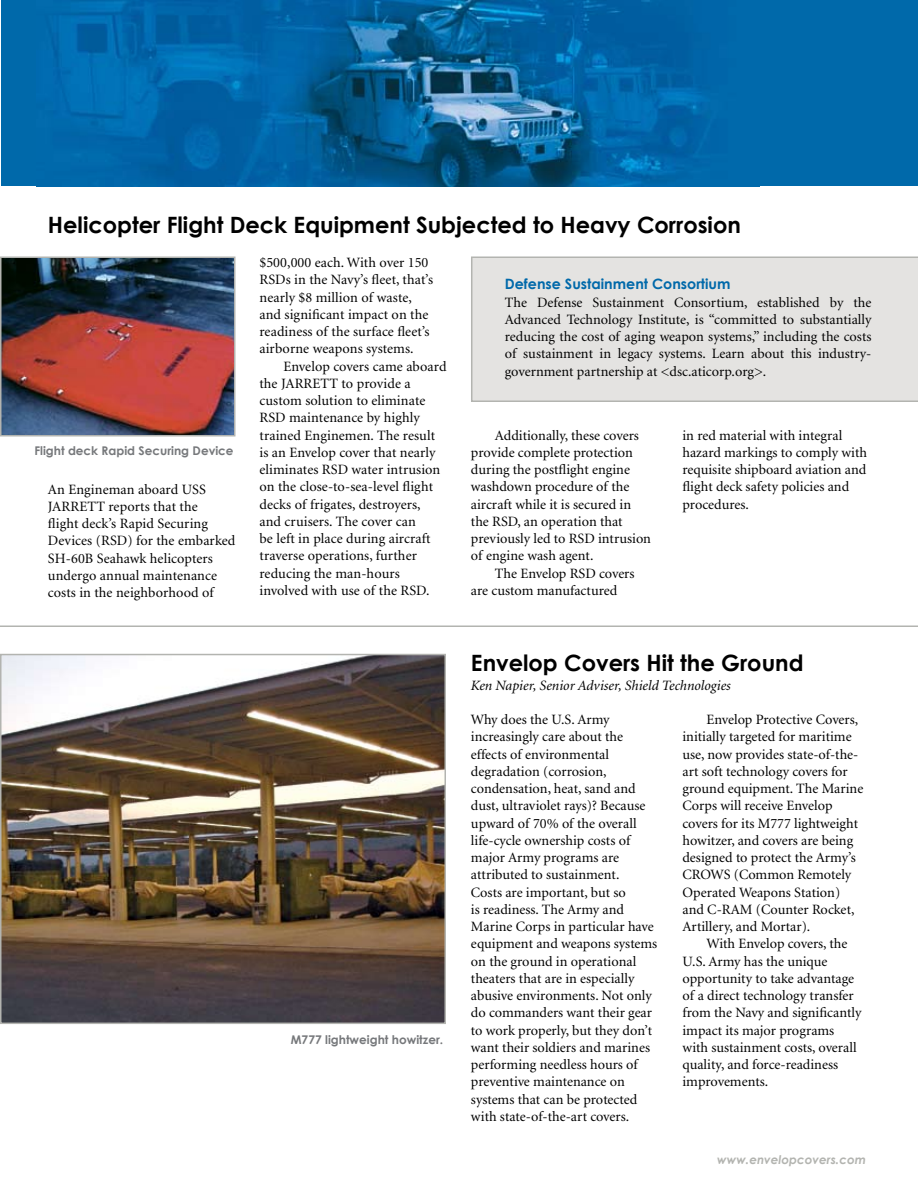
<style>
.page{position:relative;width:918px;height:1188px;background:#fff}
.page>*{position:absolute;margin:0;border:0;box-sizing:border-box;transform-origin:0 0}
.t1{font:700 22.5px "Century Gothic";color:#000}
.t2{font:14.25px/17.2px "Minion";color:#000}
.t3{font:italic 14.25px "Minion";color:#000}
.t4{font:700 14.25px "Century Gothic";color:#0069aa}
.t5{font:700 12px "Century Gothic";color:#76787b}
.t6{font:italic 700 12px "Century Gothic";color:#b3b4b0}
</style>
<div class="page">
<div style="left:471px;top:256px;width:447px;height:146px;background:#e4e3e1"></div>
<div style="left:1px;top:0;width:917px;height:186px;background:#0069aa"></div>
<img style="left:55px;top:0;width:652px;height:186px">
<hr style="left:0;top:626px;width:918px;height:1px;background:#b3b4b0">
<img style="left:3px;top:259px;width:229px;height:174px">
<div style="left:0;top:256px;width:235px;height:180px;border:2px solid #b3b4b0"></div>
<img style="left:3px;top:657px;width:440px;height:364px">
<div style="left:0;top:654px;width:446px;height:370px;border:2px solid #b3b4b0"></div>
<h1 class="t1" style="left:48px;top:211px;width:694px">Helicopter Flight Deck Equipment Subjected to Heavy Corrosion</h1>
<p class="t5" style="left:34px;top:443px;width:201px">Flight deck Rapid Securing Device</p>
<p class="t2" style="left:48px;top:481px;width:189px">An Engineman aboard USS<br>JARRETT reports that the<br>flight deck’s Rapid Securing<br>Devices (RSD) for the embarked<br>SH-60B Seahawk helicopters undergo annual maintenance costs in the neighborhood of</p>
<p class="t2" style="left:259px;top:255px;width:175px">$500,000 each. With over 150<br>RSDs in the Navy’s fleet, that’s nearly $8 million of waste, and significant impact on the readiness of the surface fleet’s airborne weapons systems.</p>
<p class="t2" style="left:259px;top:358px;width:189px;text-indent:24px">Envelop covers came aboard the JARRETT to provide a custom solution to eliminate<br>RSD maintenance by highly trained Enginemen. The result is an Envelop cover that nearly eliminates RSD water intrusion on the close-to-sea-level flight decks of frigates, destroyers,<br>and cruisers. The cover can<br>be left in place during aircraft traverse operations, further reducing the man-hours involved with use of the RSD.</p>
<p class="t5" style="left:291px;top:1032px;width:154px">M777 lightweight howitzer.</p>
<p class="t4" style="left:505px;top:275px;width:227px">Defense Sustainment Consortium</p>
<p class="t2" style="left:505px;top:294px;width:368px;text-align:justify">The Defense Sustainment Consortium, established by the Advanced Technology Institute, is “committed to substantially reducing the cost of aging weapon systems,” including the costs of sustainment in legacy systems. Learn about this industry&shy;government partnership at &lt;dsc.aticorp.org&gt;.</p>
<p class="t2" style="left:471px;top:427px;width:182px;text-indent:24px">Additionally, these covers provide complete protection during the postflight engine washdown procedure of the aircraft while it is secured in the RSD, an operation that previously led to RSD intrusion of engine wash agent.</p>
<p class="t2" style="left:471px;top:565px;width:165px;text-indent:24px">The Envelop RSD covers are custom manufactured</p>
<p class="t2" style="left:683px;top:427px;width:186px">in red material with integral hazard markings to comply with requisite shipboard aviation and flight deck safety policies and procedures.</p>
<h1 class="t1" style="left:471px;top:649px;width:334px">Envelop Covers Hit the Ground</h1>
<p class="t3" style="left:471px;top:679px;width:261px">Ken Napier, Senior Adviser, Shield Technologies</p>
<p class="t2" style="left:471px;top:711px;width:188px">Why does the U.S. Army increasingly care about the effects of environmental degradation (corrosion, condensation, heat, sand and dust, ultraviolet rays)? Because upward of 70% of the overall life-cycle ownership costs of major Army programs are attributed to sustainment.<br>Costs are important, but so<br>is readiness. The Army and<br>Marine Corps in particular have equipment and weapons systems on the ground in operational theaters that are in especially abusive environments. Not only do commanders want their gear to work properly, but they don’t want their soldiers and marines performing needless hours of preventive maintenance on systems that can be protected with state-of-the-art covers.</p>
<p class="t2" style="left:683px;top:711px;width:182px;text-indent:24px">Envelop Protective Covers, initially targeted for maritime use, now provides state-of-the&shy;art soft technology covers for ground equipment. The Marine<br>Corps will receive Envelop covers for its M777 lightweight howitzer, and covers are being designed to protect the Army’s<br>CROWS (Common Remotely<br>Operated Weapons Station) and C-RAM (Counter Rocket,<br>Artillery, and Mortar).</p>
<p class="t2" style="left:683px;top:936px;width:180px;text-indent:24px">With Envelop covers, the<br>U.S. Army has the unique opportunity to take advantage of a direct technology transfer from the Navy and significantly impact its major programs with sustainment costs, overall quality, and force-readiness improvements.</p>
<p class="t6" style="left:717px;top:1152px;width:150px">www.envelopcovers.com</p>
</div>
